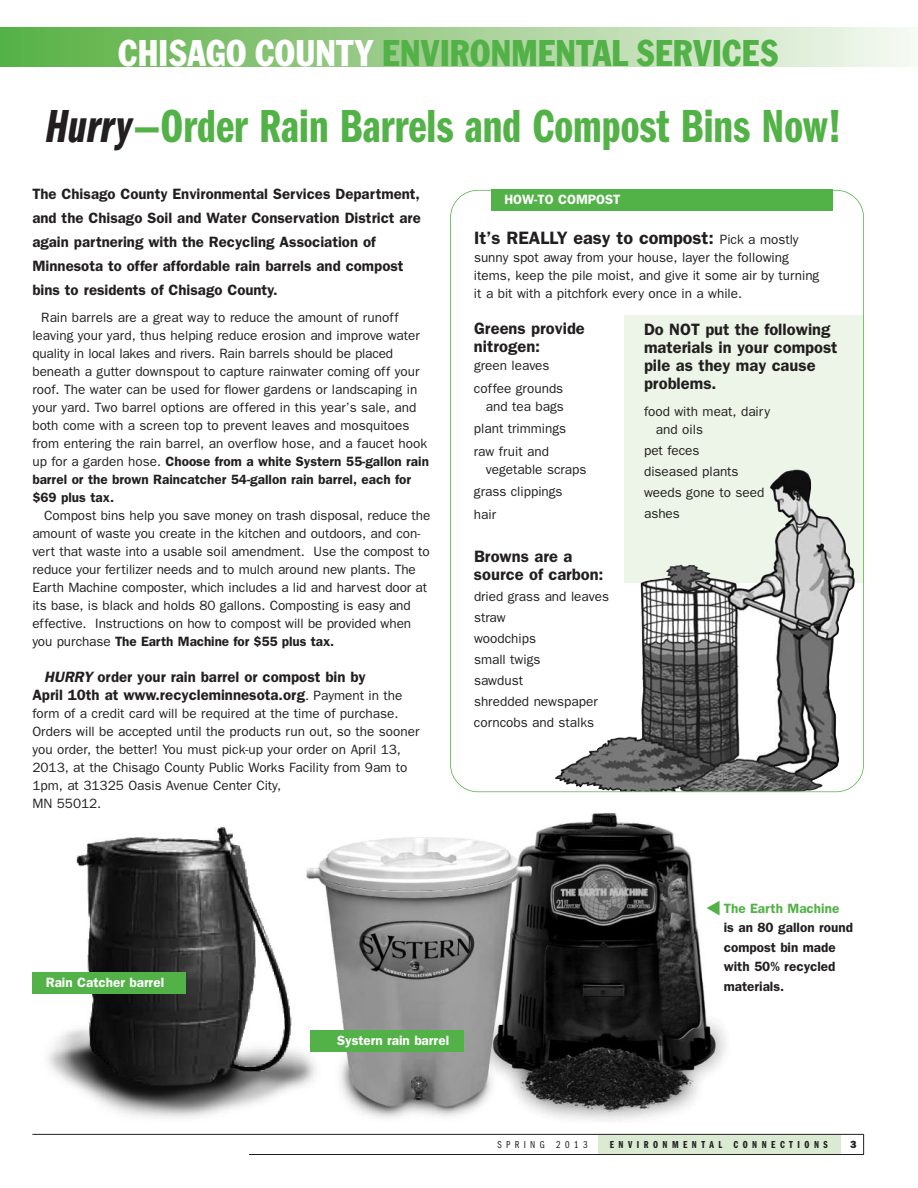
<style>
.page{position:relative;width:918px;height:1188px;background:#fff}
.page>*{position:absolute;margin:0;border:0;box-sizing:border-box;transform-origin:0 0}
.t1{font:48px "Franklin Gothic Demi Cmpr";color:#53b247}
.t2{font:condensed 39px "Franklin Got T";color:#53b247}
.t3{font:600 18px "Franklin Gothic";color:#231f20}
.t4{font:600 16.5px/18px "Franklin Gothic";color:#231f20}
.t5{font:600 15px/24px "Franklin Gothic";color:#231f20}
.t6{font:13.5px/18px "Franklin Gothic";color:#231f20}
.t7{font:600 13.5px/19.5px "Franklin Gothic";color:#231f20}
.t8{font:600 13.5px "Franklin Gothic";color:#fff}
.t9{font:600 13.5px "Franklin Gothic";color:#53b247}
.t10{font:10.5px "Franklin Gothic Demi Cmpr";letter-spacing:.425em;color:#231f20}
.t11{font:10.5px "Franklin Gothic Book Cmpr";letter-spacing:.425em;color:#231f20}
.t12{font:800 10.5px "Franklin Gothic";color:#231f20}
.s1{color:#fff}
.s2{font-family:"Franklin Gothic Demi Cmpr Ital";color:#231f20}
.s3{font-weight:600}
.s4{font-style:italic}
.s5{font-weight:400;font-size:13.5px}
</style>
<div class="page">
<div style="left:625px;top:315px;width:239px;height:268px;background:#ecf5e8"></div>
<div style="left:598px;top:1135px;width:243px;height:20px;background:#daead3"></div>
<svg style="left:863px;top:1135px;width:1px;height:19px"></svg>
<hr style="left:249px;top:1154px;width:615px;height:1px;background:#231f20">
<hr style="left:32px;top:1134px;width:832px;height:1px;background:#231f20">
<div style="left:0;top:27px;width:918px;height:39px;background:linear-gradient(to right,#57af41,#f5f6f0)"></div>
<img style="left:36px;top:814px;width:289px;height:309px;border-radius:27px">
<img style="left:285px;top:791px;width:455px;height:332px">
<div style="left:310px;top:1030px;width:154px;height:22px;background:#53b247"></div>
<div style="left:32px;top:972px;width:154px;height:22px;background:#53b247"></div>
<img style="left:555px;top:469px;width:300px;height:323px">
<div style="left:491px;top:189px;width:342px;height:22px;background:#53b247"></div>
<svg style="left:707px;top:897px;width:19px;height:18px"></svg>
<h2 class="t2" style="left:118px;top:30px;width:662px"><span class="s1">CHISAGO COUNTY</span> ENVIRONMENTAL SERVICES</h2>
<h1 class="t1" style="left:45px;top:109px;width:798px"><span class="s2">Hurry</span>—Order Rain Barrels and Compost Bins Now!</h1>
<p class="t5" style="left:32px;top:182px;width:390px">The Chisago County Environmental Services Department, and the Chisago Soil and Water Conservation District are again partnering with the Recycling Association of Minnesota to offer affordable rain barrels and compost bins to residents of Chisago County.</p>
<p class="t6" style="left:32px;top:309px;width:398px;text-indent:9px">Rain barrels are a great way to reduce the amount of runoff leaving your yard, thus helping reduce erosion and improve water quality in local lakes and rivers. Rain barrels should be placed beneath a gutter downspout to capture rainwater coming off your roof. The water can be used for flower gardens or landscaping in your yard. Two barrel options are offered in this year’s sale, and both come with a screen top to prevent leaves and mosquitoes from entering the rain barrel, an overflow hose, and a faucet hook up for a garden hose. <span class="s3">Choose from a white Systern 55-gallon rain barrel or the brown Raincatcher 54-gallon rain barrel, each for $69 plus tax.</span></p>
<p class="t6" style="left:32px;top:507px;width:399px;text-indent:12px">Compost bins help you save money on trash disposal, reduce the amount of waste you create in the kitchen and outdoors, and con&shy;vert that waste into a usable soil amendment. Use the compost to reduce your fertilizer needs and to mulch around new plants. The Earth Machine composter, which includes a lid and harvest door at its base, is black and holds 80 gallons. Composting is easy and effective. Instructions on how to compost will be provided when you purchase <span class="s3">The Earth Machine for $55 plus tax.</span></p>
<p class="t5" style="left:32px;top:668px;width:371px;line-height:18px;text-indent:12px"><span class="s4">HURRY</span> order your rain barrel or compost bin by<br>April 10th at www.recycleminnesota.org<span class="s5">. Payment in the</span></p>
<p class="t6" style="left:32px;top:705px;width:389px">form of a credit card will be required at the time of purchase.<br>Orders will be accepted until the products run out, so the sooner you order, the better! You must pick-up your order on April 13, 2013, at the Chisago County Public Works Facility from 9am to 1pm, at 31325 Oasis Avenue Center City,<br>MN 55012.</p>
<p class="t8" style="left:504px;top:192px;width:118px">HOW-TO COMPOST</p>
<h3 class="t3" style="left:474px;top:228px;width:326px">It’s REALLY easy to compost: <span class="s5">Pick a mostly</span></h3>
<p class="t6" style="left:474px;top:249px;width:347px">sunny spot away from your house, layer the following items, keep the pile moist, and give it some air by turning it a bit with a pitchfork every once in a while.</p>
<p class="t4" style="left:474px;top:320px;width:112px">Greens provide nitrogen:</p>
<p class="t6" style="left:474px;top:355px;width:91px;line-height:22.5px">green leaves coffee grounds</p>
<p class="t6" style="left:474px;top:395px;width:94px;line-height:22.5px;text-indent:12px">and tea bags plant trimmings raw fruit and</p>
<p class="t6" style="left:474px;top:458px;width:114px;line-height:22.5px;text-indent:12px">vegetable scraps grass clippings hair</p>
<p class="t4" style="left:474px;top:548px;width:131px">Browns are a source of carbon:</p>
<p class="t6" style="left:474px;top:586px;width:137px;line-height:21px">dried grass and leaves straw<br>woodchips<br>small twigs<br>sawdust<br>shredded newspaper corncobs and stalks</p>
<p class="t4" style="left:644px;top:320px;width:195px">Do NOT put the following materials in your compost pile as they may cause problems.</p>
<p class="t6" style="left:656px;top:402px;width:116px;text-indent:-12px">food with meat, dairy and oils</p>
<p class="t6" style="left:644px;top:440px;width:122px;line-height:21px">pet feces<br>diseased plants weeds gone to seed ashes</p>
<p class="t8" style="left:46px;top:975px;width:120px">Rain Catcher barrel</p>
<p class="t8" style="left:337px;top:1033px;width:114px">Systern rain barrel</p>
<p class="t9" style="left:724px;top:900px;width:117px">The Earth Machine</p>
<p class="t7" style="left:724px;top:918px;width:131px">is an 80 gallon round compost bin made with 50% recycled materials.</p>
<p class="t11" style="left:497px;top:1141px;width:92px">SPRING 2013</p>
<p class="t10" style="left:610px;top:1141px;width:219px">ENVIRONMENTAL CONNECTIONS</p>
<p class="t12" style="left:850px;top:1138px;width:8px">3</p>
</div>
